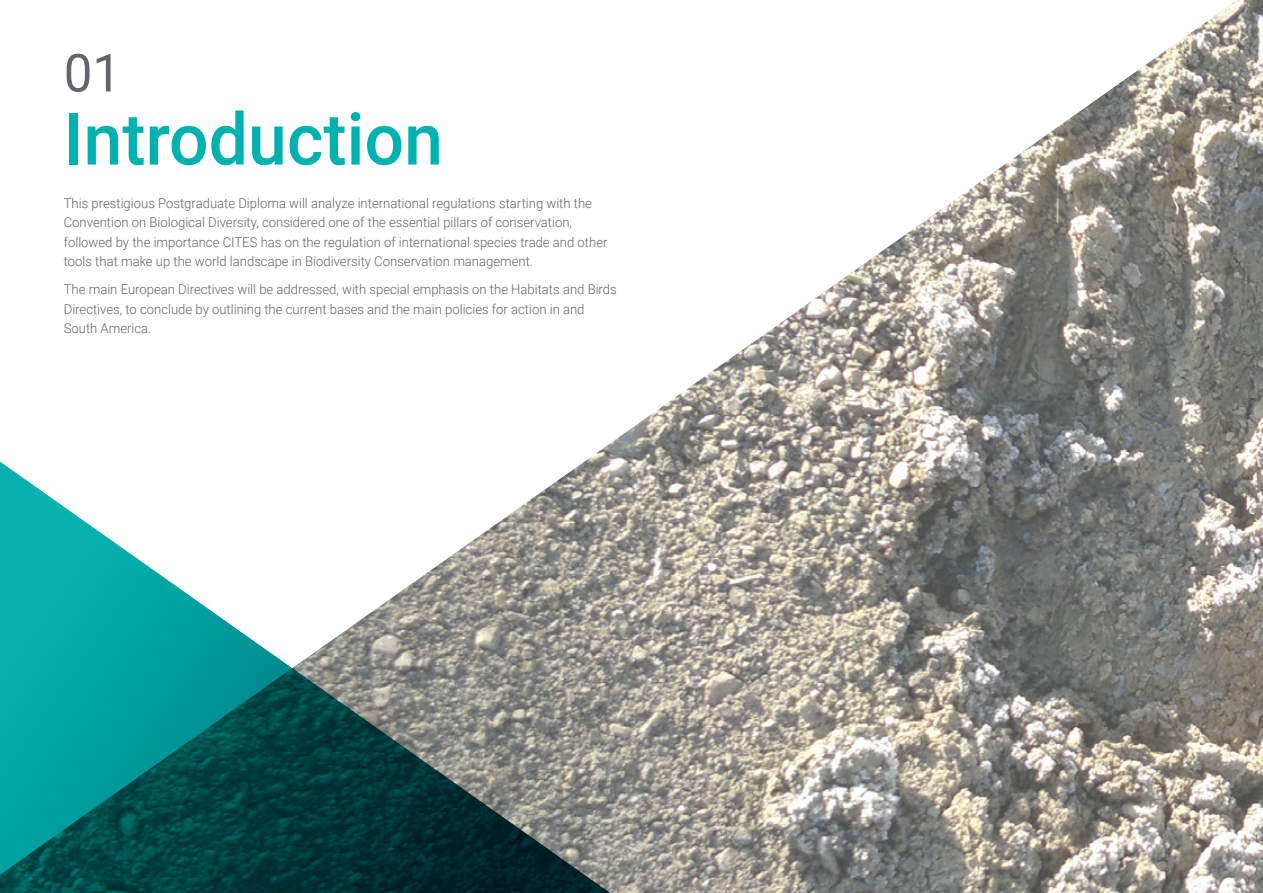
<style>
.page{position:relative;width:1263px;height:893px;background:#fff}
.page>*{position:absolute;margin:0;border:0;box-sizing:border-box;transform-origin:0 0}
.t1{font:500 72px "Roboto";color:#00b2af}
.t2{font:52.5px "Roboto";color:#61646a}
.t3{font:300 13.5px/19.5px "Roboto";color:#61646a}
</style>
<div class="page">
<img style="left:607px;top:0;width:656px;height:893px">
<svg style="left:0;top:446px;width:640px;height:447px"></svg>
<h2 class="t2" style="left:64px;top:36px;width:59px">01</h2>
<h1 class="t1" style="left:64px;top:89px;width:381px">Introduction</h1>
<p class="t3" style="left:64px;top:193px;width:545px">This prestigious Postgraduate Diploma will analyze international regulations starting with the Convention on Biological Diversity, considered one of the essential pillars of conservation, followed by the importance CITES has on the regulation of international species trade and other tools that make up the world landscape in Biodiversity Conservation management.</p>
<p class="t3" style="left:64px;top:279px;width:554px">The main European Directives will be addressed, with special emphasis on the Habitats and Birds<br>Directives, to conclude by outlining the current bases and the main policies for action in and<br>South America.</p>
</div>
